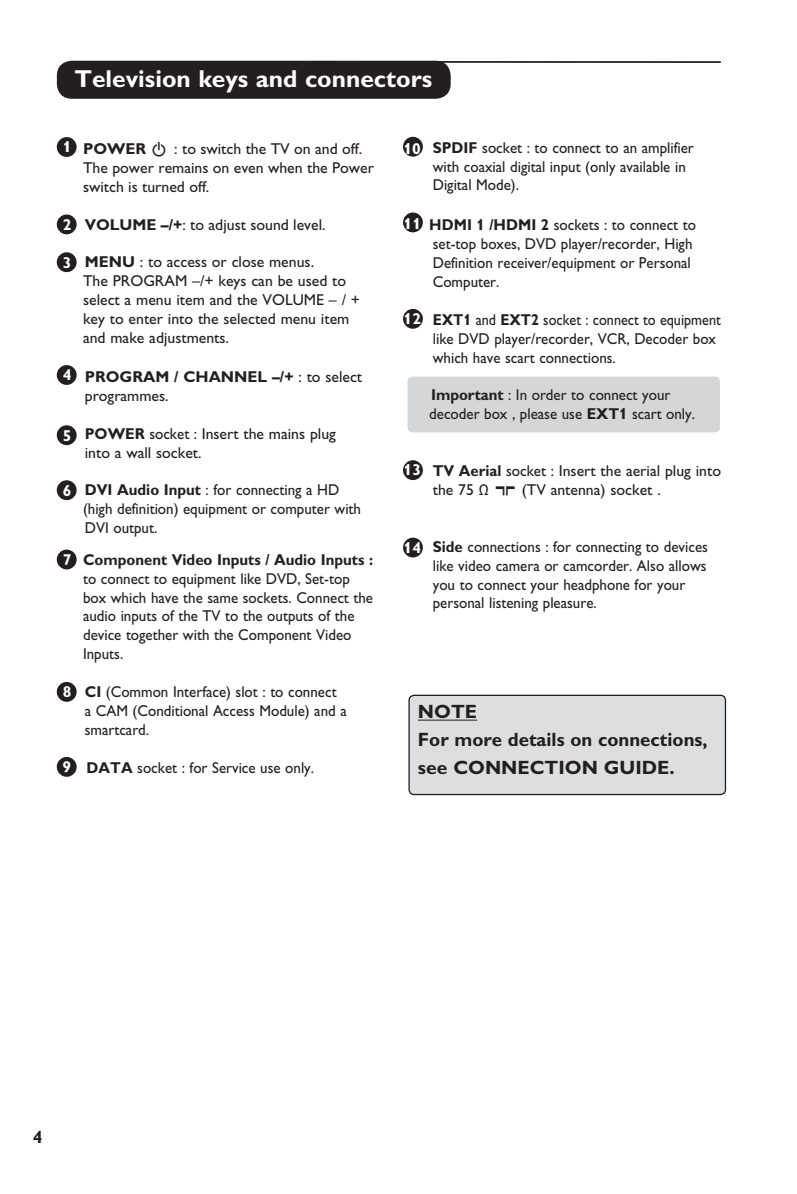
<style>
.page{position:relative;width:797px;height:1194px;background:#fff}
.page>*{position:absolute;margin:0;border:0;box-sizing:border-box;transform-origin:0 0}
.t1{font:700 24.5px "Gill Alt One";color:#fff}
.t2{font:700 19.25px/28px "Gill Alt One";color:#231f20}
.t3{font:700 17.5px "Gill Alt One";color:#231f20}
.t4{font:15.75px/18.9px "Gill Alt One";color:#231f20;scale:.95 1}
.t5{font:15.75px/18.9px "Gill Alt One";color:#231f20}
.t6{font:15.75px/18.9px "Gill Alt One";color:#231f20;scale:.9 1}
.s1{font-weight:700;color:#fff}
.s2{font-weight:700}
.s3{font-family:"Philips DFU"}
.s4{font-family:"Gill Sans Std"}
</style>
<div class="page">
<div style="left:57px;top:137px;width:20px;height:20px;background:#231f20;border-radius:50%"></div>
<div style="left:57px;top:214px;width:20px;height:20px;background:#231f20;border-radius:50%"></div>
<div style="left:57px;top:252px;width:20px;height:20px;background:#231f20;border-radius:50%"></div>
<div style="left:57px;top:365px;width:20px;height:20px;background:#231f20;border-radius:50%"></div>
<div style="left:57px;top:425px;width:20px;height:20px;background:#231f20;border-radius:50%"></div>
<div style="left:57px;top:480px;width:20px;height:20px;background:#231f20;border-radius:50%"></div>
<div style="left:57px;top:549px;width:20px;height:20px;background:#231f20;border-radius:50%"></div>
<div style="left:57px;top:682px;width:20px;height:19px;background:#231f20;border-radius:50%"></div>
<div style="left:57px;top:757px;width:20px;height:19px;background:#231f20;border-radius:50%"></div>
<div style="left:408px;top:694px;width:318px;height:100px;background:#dddee0"></div>
<hr style="left:418px;top:719px;width:59px;height:1px;background:#231f20">
<div style="left:407px;top:376px;width:313px;height:56px;background:#d5d6d8"></div>
<div style="left:403px;top:137px;width:20px;height:20px;background:#231f20;border-radius:50%"></div>
<div style="left:403px;top:212px;width:20px;height:20px;background:#231f20;border-radius:50%"></div>
<div style="left:403px;top:309px;width:20px;height:20px;background:#231f20;border-radius:50%"></div>
<div style="left:403px;top:460px;width:20px;height:20px;background:#231f20;border-radius:50%"></div>
<div style="left:403px;top:537px;width:20px;height:20px;background:#231f20;border-radius:50%"></div>
<div style="left:57px;top:61px;width:393px;height:38px;background:#231f20"></div>
<hr style="left:310px;top:61px;width:410px;height:2px;background:#231f20">
<h1 class="t1" style="left:74px;top:65px;width:359px">Television keys and connectors</h1>
<p class="t5" style="left:83px;top:139px;width:292px;text-indent:-20px"><span class="s1">1</span> <span class="s2">POWER</span> <span class="s3">.</span> : to switch the TV on and off.<br>The power remains on even when the Power switch is turned off.</p>
<p class="t5" style="left:63px;top:215px;width:264px"><span class="s1">2</span> <span class="s2">VOLUME –/+</span>: to adjust sound level.</p>
<p class="t5" style="left:83px;top:252px;width:278px;text-indent:-20px"><span class="s1">3</span> <span class="s2">MENU</span> : to access or close menus.<br>The PROGRAM –/+ keys can be used to select a menu item and the VOLUME – / + key to enter into the selected menu item and make adjustments.</p>
<p class="t5" style="left:85px;top:367px;width:279px;text-indent:-22px"><span class="s1">4</span> <span class="s2">PROGRAM / CHANNEL –/+</span> : to select programmes.</p>
<p class="t4" style="left:85px;top:424px;width:266px;text-indent:-22px"><span class="s1">5</span> <span class="s2">POWER</span> socket : Insert the mains plug into a wall socket.</p>
<p class="t4" style="left:83px;top:480px;width:294px;text-indent:-20px"><span class="s1">6</span> <span class="s2">DVI Audio Input</span> : for connecting a HD (high definition) equipment or computer with<br>DVI output.</p>
<p class="t4" style="left:83px;top:550px;width:307px;text-indent:-20px"><span class="s1">7</span> <span class="s2">Component Video Inputs / Audio Inputs : </span>to connect to equipment like DVD, Set-top box which have the same sockets. Connect the audio inputs of the TV to the outputs of the device together with the Component Video Inputs.</p>
<p class="t4" style="left:85px;top:682px;width:277px;text-indent:-22px"><span class="s1">8</span> <span class="s2">CI</span> (Common Interface) slot : to connect a CAM (Conditional Access Module) and a smartcard.</p>
<p class="t4" style="left:63px;top:758px;width:266px"><span class="s1">9</span> <span class="s2">DATA</span> socket : for Service use only.</p>
<p class="t4" style="left:433px;top:138px;width:276px;text-indent:-29px"><span class="s1">10</span> <span class="s2">SPDIF</span> socket : to connect to an amplifier with coaxial digital input (only available in<br>Digital Mode).</p>
<p class="t4" style="left:433px;top:215px;width:278px;text-indent:-29px"><span class="s1">11</span> <span class="s2">HDMI 1 /HDMI 2</span> sockets : to connect to set-top boxes, DVD player/recorder, High Definition receiver/equipment or Personal Computer.</p>
<p class="t6" style="left:433px;top:310px;width:321px;text-indent:-29px"><span class="s1">12</span> <span class="s2">EXT1</span> and <span class="s2">EXT2</span> socket : connect to equipment like DVD player/recorder, VCR, Decoder box which have scart connections.</p>
<p class="t4" style="left:429px;top:385px;width:281px"><span class="s2">Important</span> : In order to connect your decoder box , please use <span class="s2">EXT1</span> scart only.</p>
<p class="t4" style="left:433px;top:461px;width:305px;text-indent:-29px"><span class="s1">13</span> <span class="s2">TV Aerial</span> socket : Insert the aerial plug into the 75 <span class="s4">Ω</span> <span class="s3">:</span> (TV antenna) socket .</p>
<p class="t4" style="left:433px;top:537px;width:291px;text-indent:-29px"><span class="s1">14</span> <span class="s2">Side</span> connections : for connecting to devices like video camera or camcorder. Also allows you to connect your headphone for your personal listening pleasure.</p>
<p class="t2" style="left:418px;top:697px;width:291px">NOTE<br>For more details on connections, see CONNECTION GUIDE.</p>
<p class="t3" style="left:33px;top:1126px;width:11px">4</p>
</div>
